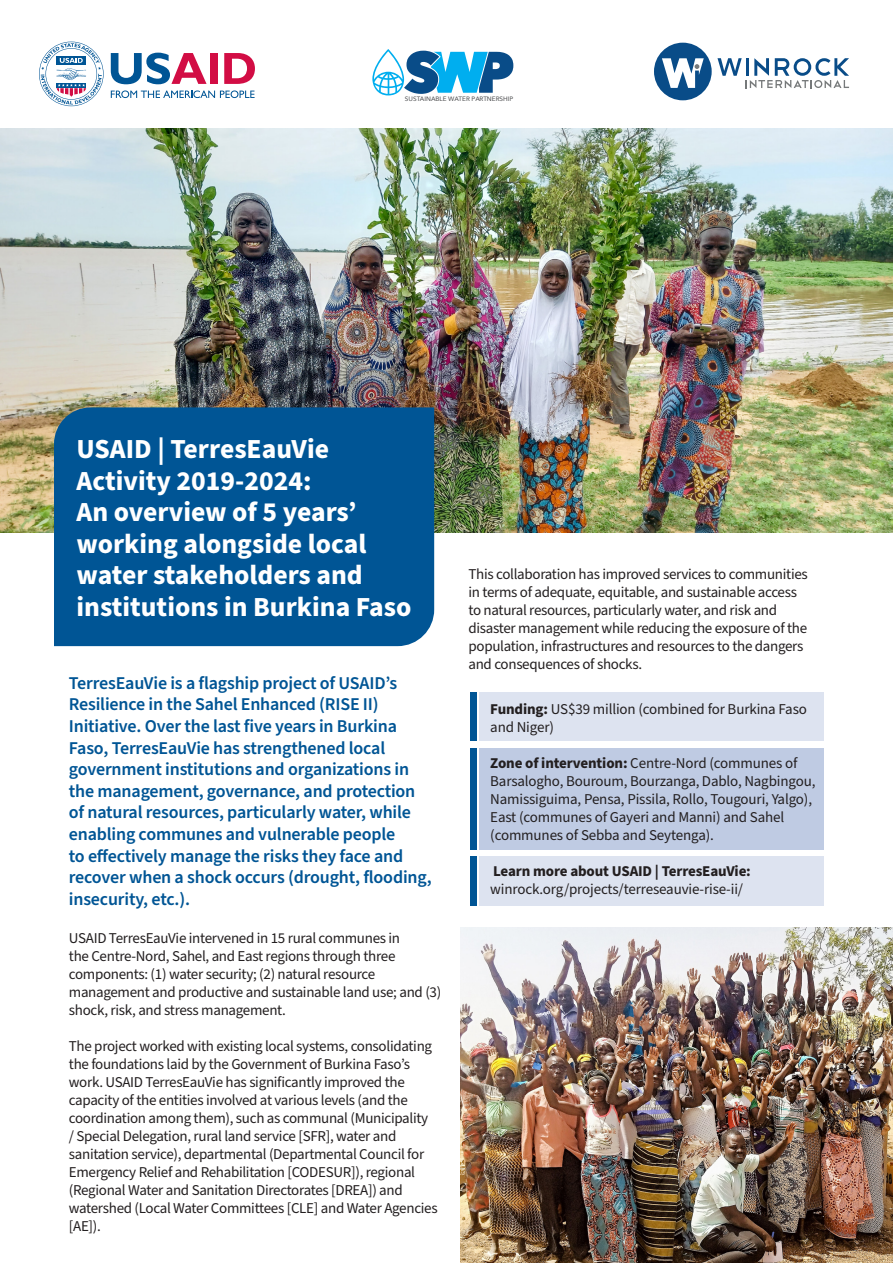
<style>
.page{position:relative;width:893px;height:1263px;background:#fff}
.page>*{position:absolute;margin:0;border:0;box-sizing:border-box;transform-origin:0 0}
.t1{font:700 27.6px/31.5px "Source Sans Pro";color:#fff}
.t2{font:600 18px/21.6px "Source Sans Pro";letter-spacing:-.01em;color:#005595}
.t3{font:15px/18px "Source Sans Pro";letter-spacing:-.02em;color:#231f20}
.t4{font:700 15px "Source Sans Pro";letter-spacing:-.01em;color:#231f20}
.t5{font:500 6.3px "Avenir Next";color:#57585a}
.s1{font-weight:700}
</style>
<div class="page">
<div style="left:479px;top:692px;width:345px;height:49px;background:#dde3f0"></div>
<div style="left:470px;top:692px;width:7px;height:49px;background:#005595"></div>
<div style="left:479px;top:856px;width:345px;height:50px;background:#dde3f0"></div>
<div style="left:470px;top:856px;width:7px;height:50px;background:#005595"></div>
<div style="left:479px;top:748px;width:345px;height:101px;background:#bfcbe3"></div>
<div style="left:470px;top:748px;width:7px;height:101px;background:#005595"></div>
<svg style="left:111px;top:90px;width:144px;height:8px"></svg>
<svg style="left:111px;top:53px;width:96px;height:31px"></svg>
<div style="left:210px;top:53px;width:8px;height:31px;background:#d20d44"></div>
<svg style="left:224px;top:53px;width:31px;height:31px"></svg>
<svg style="left:39px;top:42px;width:65px;height:64px"></svg>
<svg style="left:372px;top:49px;width:141px;height:46px"></svg>
<svg style="left:654px;top:43px;width:195px;height:57px"></svg>
<img style="left:0;top:128px;width:893px;height:404px">
<div style="left:54px;top:407px;width:380px;height:239px;background:#005595"></div>
<img style="left:460px;top:927px;width:433px;height:336px">
<p class="t5" style="left:405px;top:94px;width:110px">SUSTAINABLE WATER PARTNERSHIP</p>
<p class="t1" style="left:76px;top:434px;width:254px">USAID | TerresEauVie<br>Activity 2019-2024:</p>
<p class="t1" style="left:76px;top:497px;width:337px">An overview of 5 years’ working alongside local water stakeholders and institutions in Burkina Faso</p>
<p class="t2" style="left:69px;top:672px;width:364px">TerresEauVie is a flagship project of USAID’s Resilience in the Sahel Enhanced (RISE II)<br>Initiative. Over the last five years in Burkina Faso, TerresEauVie has strengthened local government institutions and organizations in the management, governance, and protection of natural resources, particularly water, while enabling communes and vulnerable people<br>to effectively manage the risks they face and recover when a shock occurs (drought, flooding, insecurity, etc.).</p>
<p class="t3" style="left:69px;top:929px;width:374px">USAID TerresEauVie intervened in 15 rural communes in<br>the Centre-Nord, Sahel, and East regions through three components: (1) water security; (2) natural resource management and productive and sustainable land use; and (3) shock, risk, and stress management.</p>
<p class="t3" style="left:69px;top:1037px;width:370px">The project worked with existing local systems, consolidating the foundations laid by the Government of Burkina Faso’s work. USAID TerresEauVie has significantly improved the capacity of the entities involved at various levels (and the coordination among them), such as communal (Municipality<br>/ Special Delegation, rural land service [SFR], water and sanitation service), departmental (Departmental Council for Emergency Relief and Rehabilitation [CODESUR]), regional (Regional Water and Sanitation Directorates [DREA]) and watershed (Local Water Committees [CLE] and Water Agencies [AE]).</p>
<p class="t3" style="left:468px;top:565px;width:341px">This collaboration has improved services to communities in terms of adequate, equitable, and sustainable access to natural resources, particularly water, and risk and disaster management while reducing the exposure of the population, infrastructures and resources to the dangers and consequences of shocks.</p>
<p class="t3" style="left:490px;top:700px;width:318px"><span class="s1">Funding:</span> US$39 million (combined for Burkina Faso and Niger)</p>
<p class="t3" style="left:490px;top:754px;width:327px"><span class="s1">Zone of intervention:</span> Centre-Nord (communes of Barsalogho, Bouroum, Bourzanga, Dablo, Nagbingou, Namissiguima, Pensa, Pissila, Rollo, Tougouri, Yalgo), East (communes of Gayeri and Manni) and Sahel (communes of Sebba and Seytenga).</p>
<p class="t4" style="left:493px;top:861px;width:259px">Learn more about USAID | TerresEauVie:</p>
<p class="t3" style="left:490px;top:880px;width:254px">winrock.org/projects/terreseauvie-rise-ii/</p>
</div>
